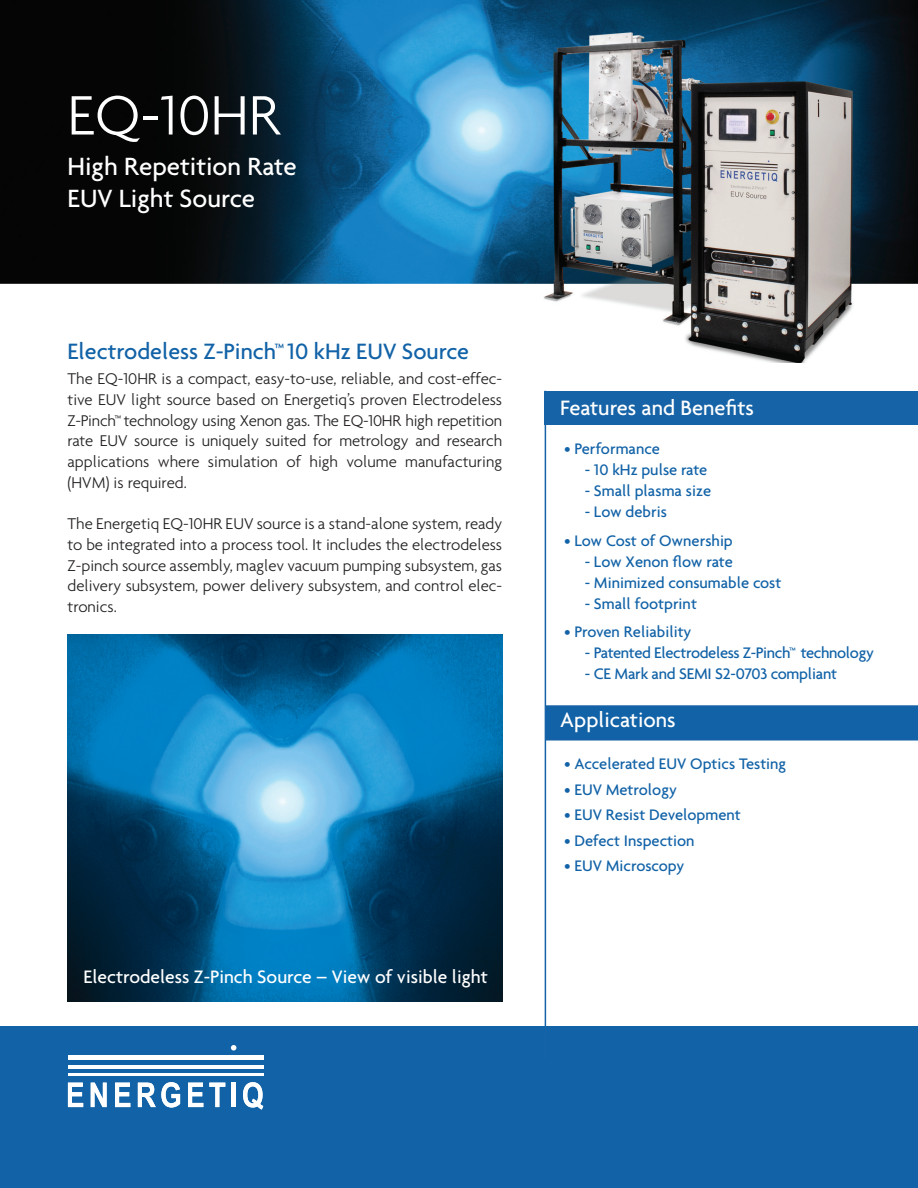
<style>
.page{position:relative;width:918px;height:1188px;background:#fff}
.page>*{position:absolute;margin:0;border:0;box-sizing:border-box;transform-origin:0 0}
.t1{font:300 60px "Agenda";color:#fff}
.t2{font:500 27px/31.5px "Agenda";color:#fff}
.t3{font:500 24px "Agenda";color:#1162a7}
.t4{font:500 22.5px "Agenda";color:#fff}
.t5{font:500 19.5px "Agenda";color:#fff}
.t6{font:300 16.8px/20.7px "Agenda";color:#231f20;text-align:justify}
.t7{font:500 16.5px "Agenda";color:#1162a7}
.t8{font:500 16.5px "Agenda";letter-spacing:-.02em;color:#1162a7}
</style>
<div class="page">
<div style="left:545px;top:391px;width:373px;height:33px;background:#1663a7"></div>
<div style="left:546px;top:705px;width:372px;height:36px;background:#1162a7"></div>
<div style="left:0;top:1026px;width:918px;height:162px;background:#1162a7"></div>
<svg style="left:231px;top:1045px;width:5px;height:6px"></svg>
<svg style="left:68px;top:1083px;width:15px;height:24px"></svg>
<svg style="left:91px;top:1083px;width:16px;height:24px"></svg>
<svg style="left:115px;top:1083px;width:15px;height:24px"></svg>
<svg style="left:138px;top:1082px;width:42px;height:26px"></svg>
<svg style="left:188px;top:1083px;width:15px;height:24px"></svg>
<svg style="left:209px;top:1083px;width:16px;height:24px"></svg>
<hr style="left:232px;top:1083px;width:4px;height:24px;background:#fff">
<svg style="left:243px;top:1082px;width:20px;height:28px"></svg>
<hr style="left:68px;top:1074px;width:196px;height:2px;background:#fff">
<hr style="left:68px;top:1065px;width:196px;height:3px;background:#fff">
<hr style="left:68px;top:1055px;width:196px;height:4px;background:#fff">
<img style="left:0;top:0;width:918px;height:363px">
<hr style="left:545px;top:391px;width:1px;height:668px;background:#1663a7">
<img style="left:68px;top:634px;width:434px;height:367px">
<h1 class="t1" style="left:68px;top:80px;width:214px">EQ-10HR</h1>
<h2 class="t2" style="left:68px;top:150px;width:231px">High Repetition Rate<br>EUV Light Source</h2>
<h3 class="t3" style="left:68px;top:337px;width:403px">Electrodeless Z-Pinch™ 10 kHz EUV Source</h3>
<p class="t6" style="left:68px;top:368px;width:436px">The EQ-10HR is a compact, easy-to-use, reliable, and cost-effec&shy;tive EUV light source based on Energetiq’s proven Electrodeless Z-Pinch™ technology using Xenon gas. The EQ-10HR high repetition rate EUV source is uniquely suited for metrology and research applications where simulation of high volume manufacturing (HVM) is required.</p>
<p class="t6" style="left:68px;top:513px;width:436px">The Energetiq EQ-10HR EUV source is a stand-alone system, ready to be integrated into a process tool. It includes the electrodeless Z-pinch source assembly, maglev vacuum pumping subsystem, gas delivery subsystem, power delivery subsystem, and control elec&shy;tronics.</p>
<p class="t5" style="left:83px;top:965px;width:406px">Electrodeless Z-Pinch Source – View of visible light</p>
<h3 class="t4" style="left:560px;top:394px;width:195px">Features and Benefits</h3>
<p class="t7" style="left:564px;top:439px;width:97px">• Performance</p>
<p class="t7" style="left:585px;top:460px;width:124px">- 10 kHz pulse rate</p>
<p class="t7" style="left:585px;top:481px;width:128px">- Small plasma size</p>
<p class="t7" style="left:585px;top:502px;width:84px">- Low debris</p>
<p class="t7" style="left:564px;top:531px;width:170px">• Low Cost of Ownership</p>
<p class="t7" style="left:585px;top:552px;width:150px">- Low Xenon flow rate</p>
<p class="t7" style="left:585px;top:573px;width:198px">- Minimized consumable cost</p>
<p class="t7" style="left:585px;top:594px;width:114px">- Small footprint</p>
<p class="t7" style="left:564px;top:622px;width:129px">• Proven Reliability</p>
<p class="t8" style="left:585px;top:643px;width:291px">- Patented Electrodeless Z-Pinch™ technology</p>
<p class="t7" style="left:585px;top:664px;width:254px">- CE Mark and SEMI S2-0703 compliant</p>
<h3 class="t4" style="left:560px;top:706px;width:117px">Applications</h3>
<p class="t7" style="left:564px;top:754px;width:224px">• Accelerated EUV Optics Testing</p>
<p class="t7" style="left:564px;top:779px;width:114px">• EUV Metrology</p>
<p class="t7" style="left:564px;top:805px;width:178px">• EUV Resist Development</p>
<p class="t7" style="left:564px;top:830px;width:132px">• Defect Inspection</p>
<p class="t7" style="left:564px;top:856px;width:122px">• EUV Microscopy</p>
</div>
